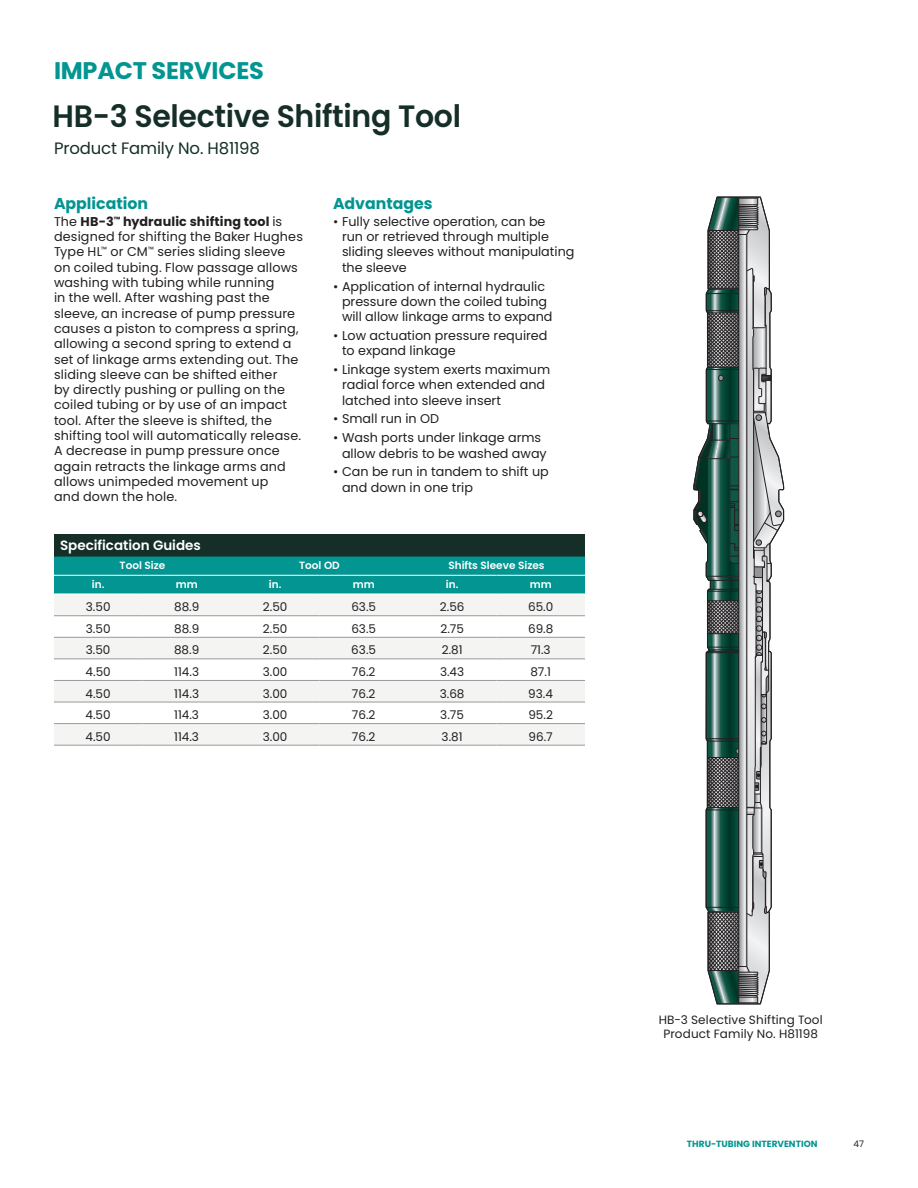
<style>
.page{position:relative;width:918px;height:1188px;background:#fff}
.page>*{position:absolute;margin:0;border:0;box-sizing:border-box;transform-origin:0 0}
.t1{font:600 30.9px "Poppins";letter-spacing:-.01em;color:#152e27}
.t2{font:700 24px "Poppins";letter-spacing:-.01em;color:#029591}
.t3{font:16.5px "Poppins";letter-spacing:-.01em;color:#152e27}
._10_5pt-body_subhead{font:700 15.75px "Poppins";color:#029591}
._9pt-table_header-OF{font:600 13.5px "Poppins";color:#fff}
._8_5pt-body_text-OFS{font:12.75px/15.3px "Poppins";color:#231f20}
._8pt-table_body_text{font:12px "Poppins";color:#231f20}
._8pt-tool_caption-OF{font:12px "Poppins";letter-spacing:.015em;color:#231f20}
._8pt-table_subhead-O{font:600 10.5px "Poppins";color:#fff}
.t4{font:700 9px "Poppins";color:#029591}
.t5{font:9px "Poppins";color:#231f20}
.s1{font-weight:700}
</style>
<div class="page">
<svg style="left:693px;top:196px;width:91px;height:809px"></svg>
<div style="left:54px;top:534px;width:531px;height:23px;background:#152e27"></div>
<div style="left:54px;top:557px;width:531px;height:37px;background:#029591"></div>
<svg style="left:54px;top:595px;width:531px;height:150px;fill:#f4f4f3"></svg>
<hr style="left:54px;top:575px;width:88px;height:1px;background:#fff">
<hr style="left:142px;top:575px;width:89px;height:1px;background:#fff">
<hr style="left:231px;top:575px;width:89px;height:1px;background:#fff">
<hr style="left:320px;top:575px;width:88px;height:1px;background:#fff">
<hr style="left:408px;top:575px;width:88px;height:1px;background:#fff">
<hr style="left:496px;top:575px;width:89px;height:1px;background:#fff">
<hr style="left:54px;top:615px;width:88px;height:1px;background:#98999a">
<hr style="left:142px;top:615px;width:89px;height:1px;background:#98999a">
<hr style="left:231px;top:615px;width:89px;height:1px;background:#98999a">
<hr style="left:320px;top:615px;width:88px;height:1px;background:#98999a">
<hr style="left:408px;top:615px;width:88px;height:1px;background:#98999a">
<hr style="left:496px;top:615px;width:89px;height:1px;background:#98999a">
<hr style="left:54px;top:637px;width:88px;height:1px;background:#98999a">
<hr style="left:142px;top:637px;width:89px;height:1px;background:#98999a">
<hr style="left:231px;top:637px;width:89px;height:1px;background:#98999a">
<hr style="left:320px;top:637px;width:88px;height:1px;background:#98999a">
<hr style="left:408px;top:637px;width:88px;height:1px;background:#98999a">
<hr style="left:496px;top:637px;width:89px;height:1px;background:#98999a">
<hr style="left:54px;top:659px;width:88px;height:1px;background:#98999a">
<hr style="left:142px;top:659px;width:89px;height:1px;background:#98999a">
<hr style="left:231px;top:659px;width:89px;height:1px;background:#98999a">
<hr style="left:320px;top:659px;width:88px;height:1px;background:#98999a">
<hr style="left:408px;top:659px;width:88px;height:1px;background:#98999a">
<hr style="left:496px;top:659px;width:89px;height:1px;background:#98999a">
<hr style="left:54px;top:680px;width:88px;height:1px;background:#98999a">
<hr style="left:142px;top:680px;width:89px;height:1px;background:#98999a">
<hr style="left:231px;top:680px;width:89px;height:1px;background:#98999a">
<hr style="left:320px;top:680px;width:88px;height:1px;background:#98999a">
<hr style="left:408px;top:680px;width:88px;height:1px;background:#98999a">
<hr style="left:496px;top:680px;width:89px;height:1px;background:#98999a">
<hr style="left:54px;top:702px;width:88px;height:1px;background:#98999a">
<hr style="left:142px;top:702px;width:89px;height:1px;background:#98999a">
<hr style="left:231px;top:702px;width:89px;height:1px;background:#98999a">
<hr style="left:320px;top:702px;width:88px;height:1px;background:#98999a">
<hr style="left:408px;top:702px;width:88px;height:1px;background:#98999a">
<hr style="left:496px;top:702px;width:89px;height:1px;background:#98999a">
<hr style="left:54px;top:723px;width:88px;height:1px;background:#98999a">
<hr style="left:142px;top:723px;width:89px;height:1px;background:#98999a">
<hr style="left:231px;top:723px;width:89px;height:1px;background:#98999a">
<hr style="left:320px;top:723px;width:88px;height:1px;background:#98999a">
<hr style="left:408px;top:723px;width:88px;height:1px;background:#98999a">
<hr style="left:496px;top:723px;width:89px;height:1px;background:#98999a">
<hr style="left:54px;top:745px;width:88px;height:1px;background:#98999a">
<hr style="left:142px;top:745px;width:89px;height:1px;background:#98999a">
<hr style="left:231px;top:745px;width:89px;height:1px;background:#98999a">
<hr style="left:320px;top:745px;width:88px;height:1px;background:#98999a">
<hr style="left:408px;top:745px;width:88px;height:1px;background:#98999a">
<hr style="left:496px;top:745px;width:89px;height:1px;background:#98999a">
<p class="t2" style="left:54px;top:57px;width:211px">IMPACT SERVICES</p>
<p class="t1" style="left:52px;top:98px;width:410px">HB-3 Selective Shifting Tool</p>
<p class="t3" style="left:54px;top:138px;width:207px">Product Family No. H81198</p>
<p class="_10_5pt-body_subhead" style="left:54px;top:195px;width:96px">Application</p>
<p class="_8_5pt-body_text-OFS" style="left:54px;top:214px;width:250px">The <span class="s1">HB-3</span><sup>™</sup> <span class="s1">hydraulic shifting tool</span> is designed for shifting the Baker Hughes Type HL<sup>™</sup> or CM<sup>™</sup> series sliding sleeve on coiled tubing. Flow passage allows washing with tubing while running<br>in the well. After washing past the sleeve, an increase of pump pressure causes a piston to compress a spring, allowing a second spring to extend a set of linkage arms extending out. The sliding sleeve can be shifted either<br>by directly pushing or pulling on the coiled tubing or by use of an impact tool. After the sleeve is shifted, the shifting tool will automatically release.<br>A decrease in pump pressure once again retracts the linkage arms and allows unimpeded movement up<br>and down the hole.</p>
<p class="_10_5pt-body_subhead" style="left:333px;top:195px;width:101px">Advantages</p>
<p class="_8_5pt-body_text-OFS" style="left:342px;top:214px;width:234px;text-indent:-9px">• Fully selective operation, can be<br>run or retrieved through multiple sliding sleeves without manipulating the sleeve</p>
<p class="_8_5pt-body_text-OFS" style="left:342px;top:278px;width:212px;text-indent:-9px">• Application of internal hydraulic pressure down the coiled tubing will allow linkage arms to expand</p>
<p class="_8_5pt-body_text-OFS" style="left:342px;top:328px;width:207px;text-indent:-9px">• Low actuation pressure required to expand linkage</p>
<p class="_8_5pt-body_text-OFS" style="left:342px;top:362px;width:210px;text-indent:-9px">• Linkage system exerts maximum radial force when extended and latched into sleeve insert</p>
<p class="_8_5pt-body_text-OFS" style="left:333px;top:411px;width:108px">• Small run in OD</p>
<p class="_8_5pt-body_text-OFS" style="left:342px;top:430px;width:206px;text-indent:-9px">• Wash ports under linkage arms allow debris to be washed away</p>
<p class="_8_5pt-body_text-OFS" style="left:342px;top:464px;width:208px;text-indent:-9px">• Can be run in tandem to shift up and down in one trip</p>
<p class="_9pt-table_header-OF" style="left:60px;top:537px;width:142px">Specification Guides</p>
<p class="_8pt-table_subhead-O" style="left:120px;top:559px;width:47px">Tool Size</p>
<p class="_8pt-table_subhead-O" style="left:299px;top:559px;width:42px">Tool OD</p>
<p class="_8pt-table_subhead-O" style="left:448px;top:559px;width:98px">Shifts Sleeve Sizes</p>
<p class="_8pt-table_subhead-O" style="left:92px;top:578px;width:14px">in.</p>
<p class="_8pt-table_subhead-O" style="left:176px;top:578px;width:24px">mm</p>
<p class="_8pt-table_subhead-O" style="left:269px;top:578px;width:14px">in.</p>
<p class="_8pt-table_subhead-O" style="left:353px;top:578px;width:24px">mm</p>
<p class="_8pt-table_subhead-O" style="left:446px;top:578px;width:14px">in.</p>
<p class="_8pt-table_subhead-O" style="left:530px;top:578px;width:24px">mm</p>
<p class="_8pt-table_body_text" style="left:86px;top:600px;width:26px">3.50</p>
<p class="_8pt-table_body_text" style="left:174px;top:600px;width:27px">88.9</p>
<p class="_8pt-table_body_text" style="left:263px;top:600px;width:26px">2.50</p>
<p class="_8pt-table_body_text" style="left:351px;top:600px;width:26px">63.5</p>
<p class="_8pt-table_body_text" style="left:440px;top:600px;width:26px">2.56</p>
<p class="_8pt-table_body_text" style="left:528px;top:600px;width:27px">65.0</p>
<p class="_8pt-table_body_text" style="left:86px;top:622px;width:26px">3.50</p>
<p class="_8pt-table_body_text" style="left:174px;top:622px;width:27px">88.9</p>
<p class="_8pt-table_body_text" style="left:263px;top:622px;width:26px">2.50</p>
<p class="_8pt-table_body_text" style="left:351px;top:622px;width:26px">63.5</p>
<p class="_8pt-table_body_text" style="left:440px;top:622px;width:25px">2.75</p>
<p class="_8pt-table_body_text" style="left:528px;top:622px;width:27px">69.8</p>
<p class="_8pt-table_body_text" style="left:86px;top:643px;width:26px">3.50</p>
<p class="_8pt-table_body_text" style="left:174px;top:643px;width:27px">88.9</p>
<p class="_8pt-table_body_text" style="left:263px;top:643px;width:26px">2.50</p>
<p class="_8pt-table_body_text" style="left:351px;top:643px;width:26px">63.5</p>
<p class="_8pt-table_body_text" style="left:442px;top:643px;width:22px">2.81</p>
<p class="_8pt-table_body_text" style="left:531px;top:643px;width:21px">71.3</p>
<p class="_8pt-table_body_text" style="left:86px;top:665px;width:27px">4.50</p>
<p class="_8pt-table_body_text" style="left:174px;top:665px;width:26px">114.3</p>
<p class="_8pt-table_body_text" style="left:263px;top:665px;width:26px">3.00</p>
<p class="_8pt-table_body_text" style="left:352px;top:665px;width:25px">76.2</p>
<p class="_8pt-table_body_text" style="left:440px;top:665px;width:26px">3.43</p>
<p class="_8pt-table_body_text" style="left:530px;top:665px;width:22px">87.1</p>
<p class="_8pt-table_body_text" style="left:86px;top:686px;width:27px">4.50</p>
<p class="_8pt-table_body_text" style="left:174px;top:686px;width:26px">114.3</p>
<p class="_8pt-table_body_text" style="left:263px;top:686px;width:26px">3.00</p>
<p class="_8pt-table_body_text" style="left:352px;top:686px;width:25px">76.2</p>
<p class="_8pt-table_body_text" style="left:440px;top:686px;width:26px">3.68</p>
<p class="_8pt-table_body_text" style="left:528px;top:686px;width:26px">93.4</p>
<p class="_8pt-table_body_text" style="left:86px;top:708px;width:27px">4.50</p>
<p class="_8pt-table_body_text" style="left:174px;top:708px;width:26px">114.3</p>
<p class="_8pt-table_body_text" style="left:263px;top:708px;width:26px">3.00</p>
<p class="_8pt-table_body_text" style="left:352px;top:708px;width:25px">76.2</p>
<p class="_8pt-table_body_text" style="left:440px;top:708px;width:25px">3.75</p>
<p class="_8pt-table_body_text" style="left:528px;top:708px;width:26px">95.2</p>
<p class="_8pt-table_body_text" style="left:86px;top:730px;width:27px">4.50</p>
<p class="_8pt-table_body_text" style="left:174px;top:730px;width:26px">114.3</p>
<p class="_8pt-table_body_text" style="left:263px;top:730px;width:26px">3.00</p>
<p class="_8pt-table_body_text" style="left:352px;top:730px;width:25px">76.2</p>
<p class="_8pt-table_body_text" style="left:442px;top:730px;width:22px">3.81</p>
<p class="_8pt-table_body_text" style="left:529px;top:730px;width:26px">96.7</p>
<p class="_8pt-tool_caption-OF" style="left:659px;top:1013px;width:166px">HB-3 Selective Shifting Tool</p>
<p class="_8pt-tool_caption-OF" style="left:663px;top:1027px;width:156px">Product Family No. H81198</p>
<p class="t4" style="left:687px;top:1139px;width:132px">THRU-TUBING INTERVENTION</p>
<p class="t5" style="left:853px;top:1139px;width:12px">47</p>
</div>
